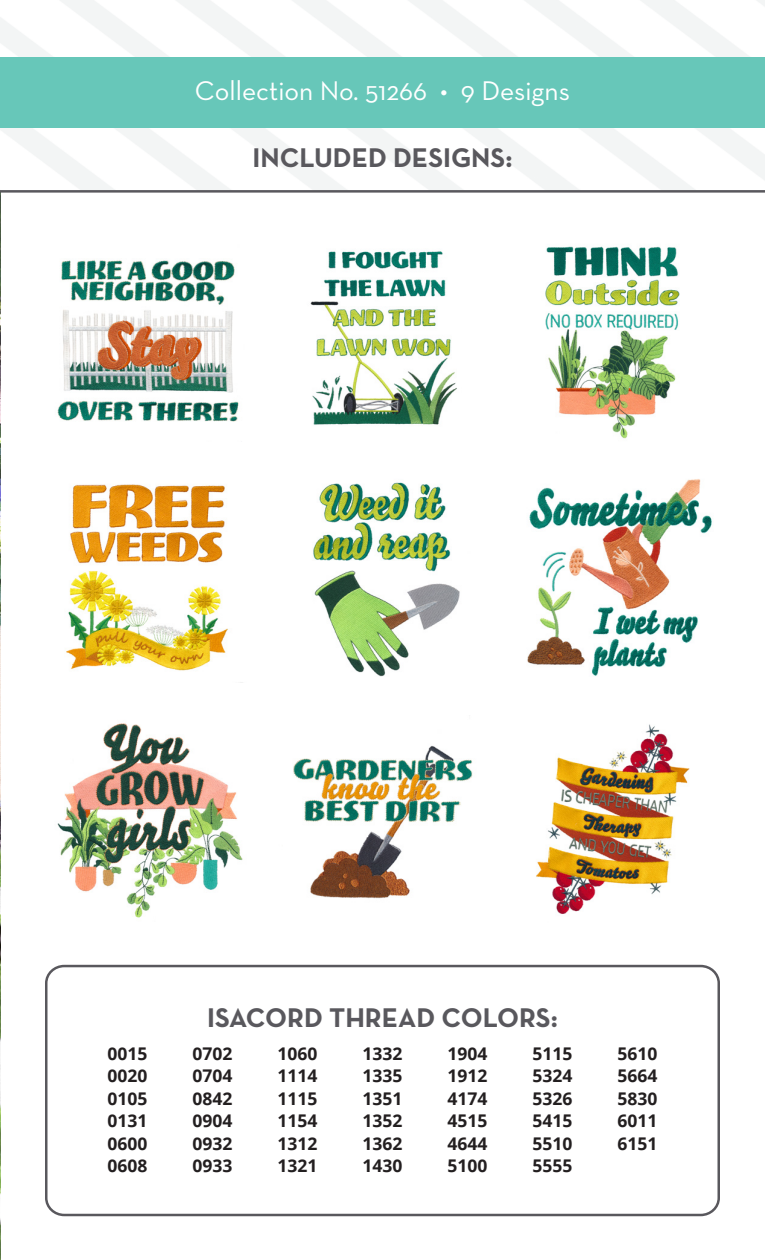
<style>
.page{position:relative;width:765px;height:1260px;background:#fff}
.page>*{position:absolute;margin:0;border:0;box-sizing:border-box;transform-origin:0 0}
.t1{font:27.5px "Neutra Text";color:#fff}
.t2{font:700 27.5px "Neutra Text";color:#59585d}
.t3{font:700 17.5px "Open Sans";color:#231f20}
</style>
<div class="page">
<div style="left:45px;top:965px;width:675px;height:251px;border:2px solid #59585d;border-radius:18px"></div>
<img style="left:57px;top:260px;width:182px;height:162px">
<img style="left:66px;top:484px;width:162px;height:187px">
<img style="left:57px;top:723px;width:186px;height:195px">
<img style="left:310px;top:251px;width:147px;height:174px">
<img style="left:313px;top:482px;width:147px;height:195px">
<img style="left:293px;top:745px;width:180px;height:154px">
<img style="left:545px;top:246px;width:135px;height:193px">
<img style="left:527px;top:479px;width:185px;height:197px">
<img style="left:536px;top:724px;width:154px;height:190px">
<img style="left:0;top:193px;width:1px;height:1067px">
<svg style="left:0;top:0;width:765px;height:193px"></svg>
<div style="left:0;top:57px;width:765px;height:71px;background:#67c7b9"></div>
<p class="t1" style="left:184px;top:74px;width:398px">Collection No. 82029 35 Designs</p>
<p class="t1" style="left:195px;top:74px;width:377px">Collection No. 51266 • 9 Designs</p>
<p class="t2" style="left:253px;top:141px;width:261px">INCLUDED DESIGNS:</p>
<p class="t3" style="left:107px;top:1041px;width:41px">0015</p>
<p class="t3" style="left:107px;top:1063px;width:41px">0020</p>
<p class="t3" style="left:107px;top:1086px;width:41px">0105</p>
<p class="t3" style="left:107px;top:1108px;width:41px">0131</p>
<p class="t3" style="left:107px;top:1131px;width:41px">0600</p>
<p class="t3" style="left:107px;top:1153px;width:41px">0608</p>
<p class="t2" style="left:207px;top:1000px;width:352px">ISACORD THREAD COLORS:</p>
<p class="t3" style="left:192px;top:1041px;width:41px">0702</p>
<p class="t3" style="left:192px;top:1063px;width:41px">0704</p>
<p class="t3" style="left:192px;top:1086px;width:41px">0842</p>
<p class="t3" style="left:192px;top:1108px;width:41px">0904</p>
<p class="t3" style="left:192px;top:1131px;width:41px">0932</p>
<p class="t3" style="left:192px;top:1153px;width:41px">0933</p>
<p class="t3" style="left:277px;top:1041px;width:41px">1060</p>
<p class="t3" style="left:277px;top:1063px;width:41px">1114</p>
<p class="t3" style="left:277px;top:1086px;width:41px">1115</p>
<p class="t3" style="left:277px;top:1108px;width:41px">1154</p>
<p class="t3" style="left:277px;top:1131px;width:41px">1312</p>
<p class="t3" style="left:277px;top:1153px;width:41px">1321</p>
<p class="t3" style="left:363px;top:1041px;width:41px">1332</p>
<p class="t3" style="left:363px;top:1063px;width:41px">1335</p>
<p class="t3" style="left:363px;top:1086px;width:41px">1351</p>
<p class="t3" style="left:363px;top:1108px;width:41px">1352</p>
<p class="t3" style="left:363px;top:1131px;width:41px">1362</p>
<p class="t3" style="left:363px;top:1153px;width:41px">1430</p>
<p class="t3" style="left:448px;top:1041px;width:41px">1904</p>
<p class="t3" style="left:448px;top:1063px;width:41px">1912</p>
<p class="t3" style="left:448px;top:1086px;width:41px">4174</p>
<p class="t3" style="left:448px;top:1108px;width:41px">4515</p>
<p class="t3" style="left:448px;top:1131px;width:41px">4644</p>
<p class="t3" style="left:448px;top:1153px;width:41px">5100</p>
<p class="t3" style="left:533px;top:1041px;width:41px">5115</p>
<p class="t3" style="left:533px;top:1063px;width:41px">5324</p>
<p class="t3" style="left:533px;top:1086px;width:41px">5326</p>
<p class="t3" style="left:533px;top:1108px;width:41px">5415</p>
<p class="t3" style="left:533px;top:1131px;width:41px">5510</p>
<p class="t3" style="left:533px;top:1153px;width:41px">5555</p>
<p class="t3" style="left:618px;top:1041px;width:41px">5610</p>
<p class="t3" style="left:618px;top:1063px;width:41px">5664</p>
<p class="t3" style="left:618px;top:1086px;width:41px">5830</p>
<p class="t3" style="left:618px;top:1108px;width:41px">6011</p>
<p class="t3" style="left:618px;top:1131px;width:41px">6151</p>
</div>
